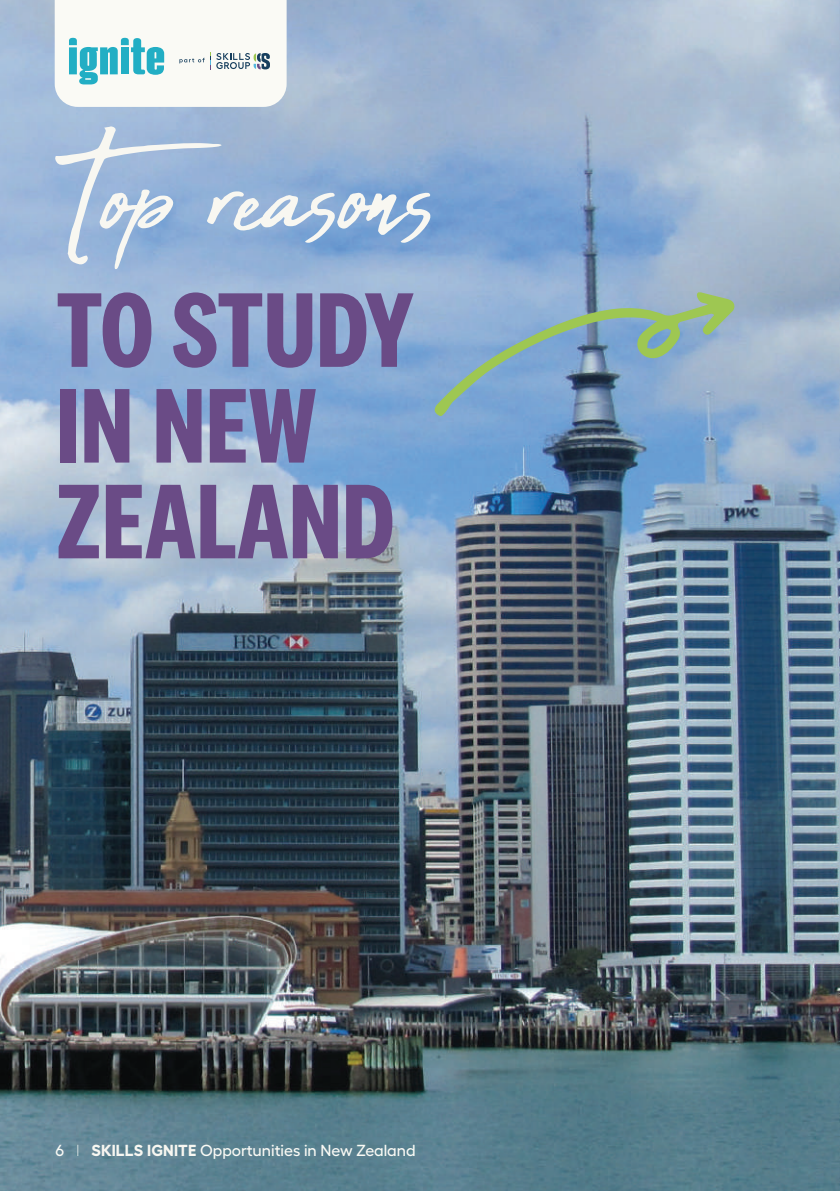
<style>
.page{position:relative;width:840px;height:1191px;background:#fff}
.page>*{position:absolute;margin:0;border:0;box-sizing:border-box;transform-origin:0 0}
.t1{font:166.8px "Abuget";color:#f8f7f1}
.t2{font:700 110px/95.6px "National 2 Condensed";color:#6a4b86}
.t3{font:500 16px "Hellix";color:#fafaf5}
.s1{font-weight:300}
.s2{font-weight:700;color:#f8f7f1}
</style>
<div class="page">
<img style="left:0;top:0;width:839px;height:1191px">
<svg style="left:434px;top:291px;width:301px;height:125px"></svg>
<svg style="left:55px;top:0;width:231px;height:107px"></svg>
<h1 class="t1" style="left:55px;top:102px;width:383px">Top reasons</h1>
<h2 class="t2" style="left:56px;top:281px;width:359px">TO STUDY<br>IN NEW<br>ZEALAND</h2>
<p class="t3" style="left:55px;top:1137px;width:361px">6 <span class="s1">I</span> <span class="s2">SKILLS IGNITE</span> Opportunities in New Zealand</p>
</div>
